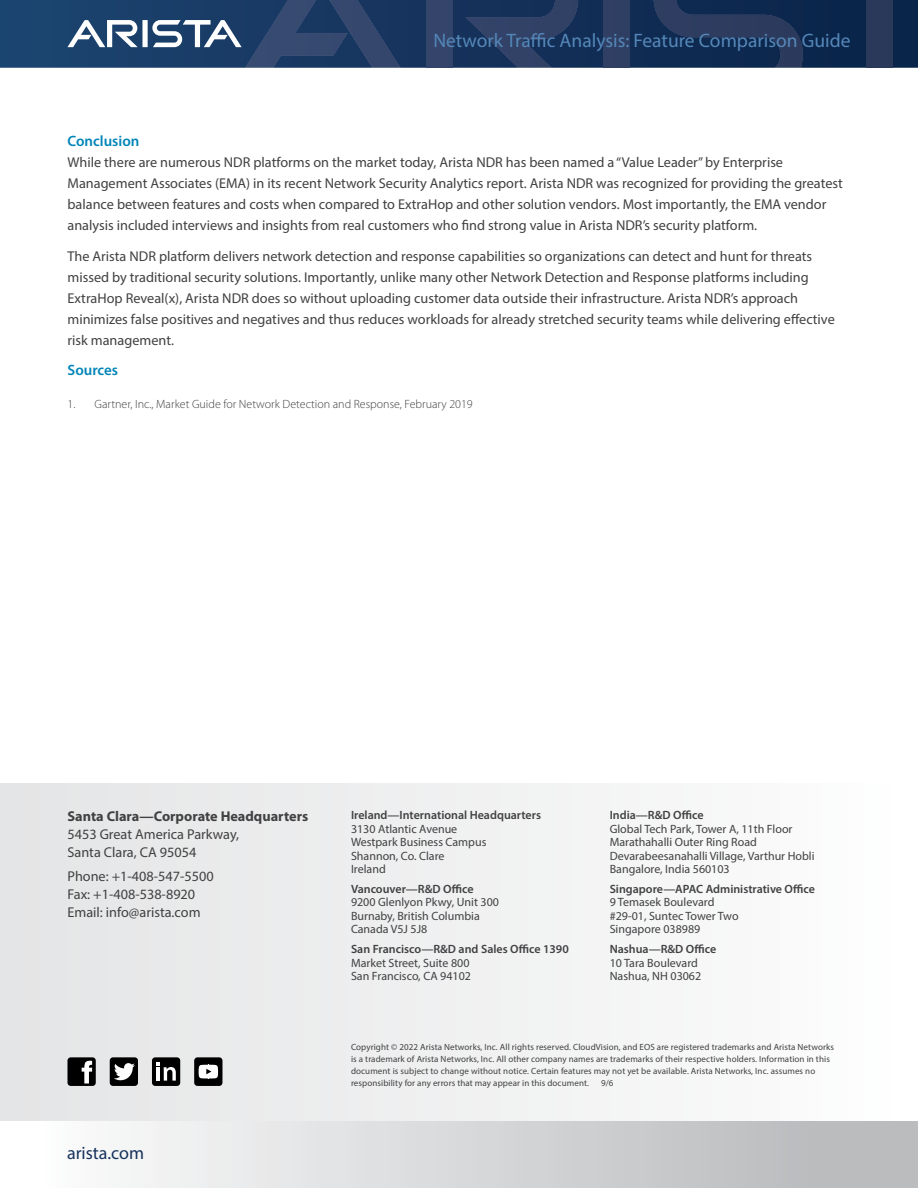
<style>
.page{position:relative;width:918px;height:1188px;background:#fff}
.page>*{position:absolute;margin:0;border:0;box-sizing:border-box;transform-origin:0 0}
.t1{font:19.5px "Myriad Pro";color:#5487b8}
.t2{font:18px "Myriad Pro";color:#16325c}
.t3{font:600 15px "Myriad Pro";color:#0085b8}
.t4{font:14.25px/21px "Myriad Pro";color:#414042}
.t5{font:700 14.25px "Myriad Pro";color:#414042}
.t6{font:12px/13.5px "Myriad Pro";color:#414042}
.t7{font:600 12px "Myriad Pro";color:#414042}
.t8{font:300 12px "Myriad Pro";color:#414042}
.t9{font:9px/12px "Myriad Pro";letter-spacing:.01em;color:#414042}
</style>
<div class="page">
<svg style="left:0;top:0;width:918px;height:68px;background:#13325a"></svg>
<div style="left:426px;top:0;width:26px;height:68px;background:#34446a"></div>
<svg style="left:465px;top:0;width:113px;height:68px;background:#22385f"></svg>
<svg style="left:67px;top:0;width:333px;height:68px;background:#334f75"></svg>
<div style="left:604px;top:0;width:26px;height:68px;background:#2f3f63"></div>
<svg style="left:654px;top:0;width:149px;height:68px;background:#1a3156"></svg>
<div style="left:867px;top:0;width:26px;height:68px;background:#2a385a"></div>
<div style="left:0;top:1120px;width:918px;height:68px;background:linear-gradient(to right,#fff,#b3b5b7)"></div>
<div style="left:0;top:783px;width:918px;height:337px;background:linear-gradient(to right,#e3e4e5,#fdfefe)"></div>
<div style="left:67px;top:1057px;width:29px;height:29px;background:#000;border-radius:3px"></div>
<div style="left:110px;top:1057px;width:28px;height:29px;background:#000;border-radius:3px"></div>
<div style="left:152px;top:1057px;width:28px;height:29px;background:#000;border-radius:3px"></div>
<div style="left:194px;top:1057px;width:28px;height:29px;background:#000;border-radius:3px"></div>
<svg style="left:82px;top:1060px;width:10px;height:24px"></svg>
<svg style="left:114px;top:1063px;width:21px;height:17px"></svg>
<svg style="left:157px;top:1063px;width:19px;height:18px"></svg>
<svg style="left:199px;top:1065px;width:19px;height:14px"></svg>
<h1 class="t1" style="left:433px;top:29px;width:419px">Network Traffic Analysis: Feature Comparison Guide</h1>
<p class="t3" style="left:68px;top:132px;width:73px">Conclusion</p>
<p class="t4" style="left:68px;top:152px;width:777px">While there are numerous NDR platforms on the market today, Arista NDR has been named a “Value Leader” by Enterprise Management Associates (EMA) in its recent Network Security Analytics report. Arista NDR was recognized for providing the greatest balance between features and costs when compared to ExtraHop and other solution vendors. Most importantly, the EMA vendor analysis included interviews and insights from real customers who find strong value in Arista NDR’s security platform.</p>
<p class="t4" style="left:68px;top:245px;width:769px">The Arista NDR platform delivers network detection and response capabilities so organizations can detect and hunt for threats missed by traditional security solutions. Importantly, unlike many other Network Detection and Response platforms including ExtraHop Reveal(x), Arista NDR does so without uploading customer data outside their infrastructure. Arista NDR’s approach minimizes false positives and negatives and thus reduces workloads for already stretched security teams while delivering effective risk management.</p>
<p class="t3" style="left:68px;top:360px;width:52px">Sources</p>
<p class="t8" style="left:68px;top:397px;width:407px">1. Gartner, Inc., Market Guide for Network Detection and Response, February 2019</p>
<p class="t5" style="left:68px;top:807px;width:242px">Santa Clara—Corporate Headquarters</p>
<p class="t4" style="left:68px;top:825px;width:173px;line-height:18px">5453 Great America Parkway,<br>Santa Clara, CA 95054</p>
<p class="t4" style="left:68px;top:867px;width:148px;line-height:18px">Phone: +1-408-547-5500<br>Fax: +1-408-538-8920<br>Email: info@arista.com</p>
<p class="t2" style="left:67px;top:1142px;width:79px">arista.com</p>
<p class="t7" style="left:351px;top:807px;width:192px">Ireland—International Headquarters</p>
<p class="t6" style="left:351px;top:822px;width:137px">3130 Atlantic Avenue<br>Westpark Business Campus<br>Shannon, Co. Clare<br>Ireland</p>
<p class="t7" style="left:351px;top:881px;width:124px">Vancouver—R&amp;D Office</p>
<p class="t6" style="left:351px;top:896px;width:150px">9200 Glenlyon Pkwy, Unit 300<br>Burnaby, British Columbia<br>Canada V5J 5J8</p>
<p class="t7" style="left:351px;top:942px;width:219px">San Francisco—R&amp;D and Sales Office 1390</p>
<p class="t6" style="left:351px;top:956px;width:122px">Market Street, Suite 800<br>San Francisco, CA 94102</p>
<p class="t7" style="left:610px;top:807px;width:95px">India—R&amp;D Office</p>
<p class="t6" style="left:610px;top:822px;width:206px">Global Tech Park, Tower A, 11th Floor Marathahalli Outer Ring Road Devarabeesanahalli Village, Varthur Hobli Bangalore, India 560103</p>
<p class="t7" style="left:610px;top:881px;width:207px">Singapore—APAC Administrative Office</p>
<p class="t6" style="left:610px;top:896px;width:130px">9 Temasek Boulevard #29-01, Suntec Tower Two<br>Singapore 038989</p>
<p class="t7" style="left:610px;top:942px;width:108px">Nashua—R&amp;D Office</p>
<p class="t6" style="left:610px;top:956px;width:93px">10 Tara Boulevard<br>Nashua, NH 03062</p>
<p class="t9" style="left:351px;top:1041px;width:485px">Copyright © 2022 Arista Networks, Inc. All rights reserved. CloudVision, and EOS are registered trademarks and Arista Networks is a trademark of Arista Networks, Inc. All other company names are trademarks of their respective holders. Information in this document is subject to change without notice. Certain features may not yet be available. Arista Networks, Inc. assumes no responsibility for any errors that may appear in this document.</p>
<p class="t9" style="left:601px;top:1077px;width:14px">9/6</p>
</div>
